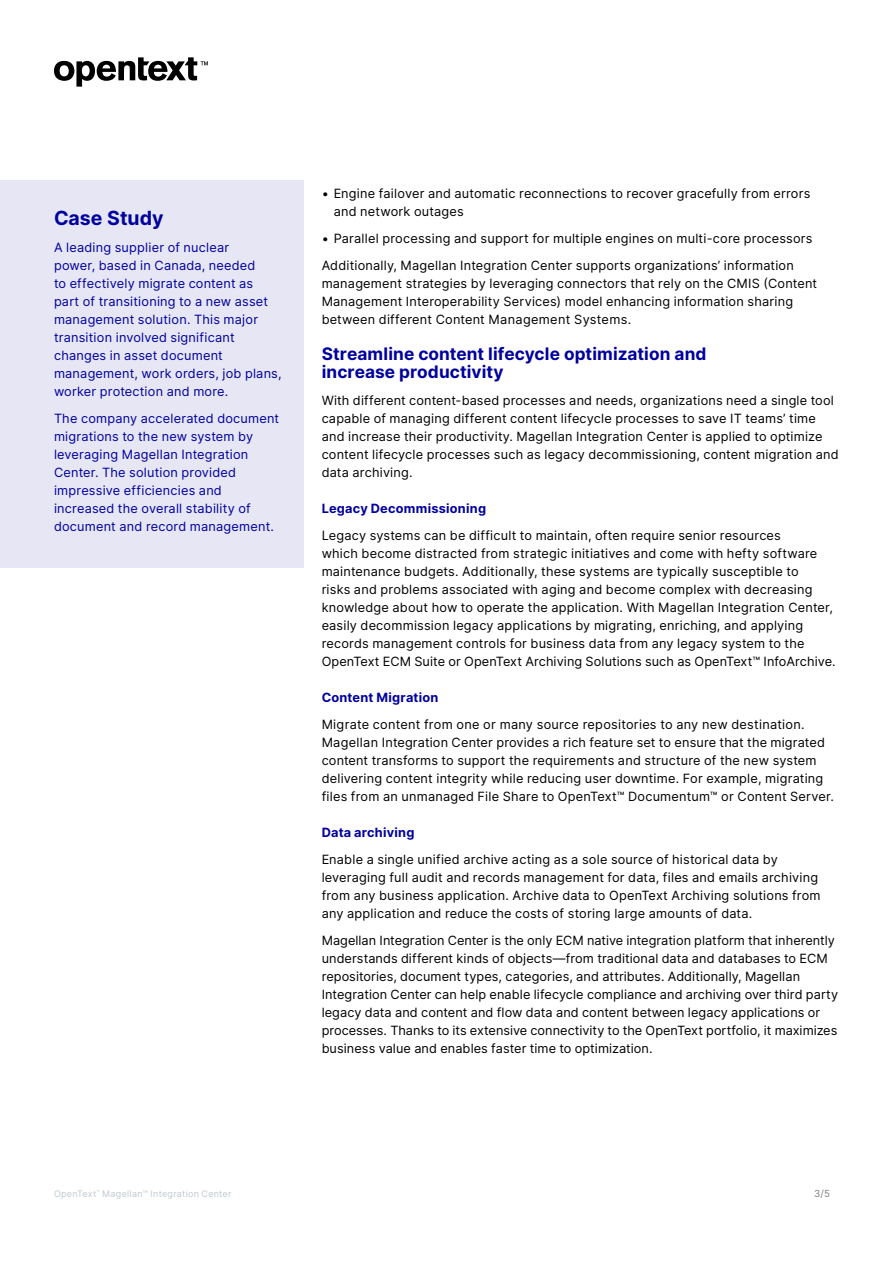
<style>
.page{position:relative;width:893px;height:1263px;background:#fff}
.page>*{position:absolute;margin:0;border:0;box-sizing:border-box;transform-origin:0 0}
.Sidebar_Header_-_ins{font:700 19.5px "Inter";color:#00009f}
.t1{font:700 17.25px/18px "Inter";letter-spacing:.005em;color:#00009f}
.Body{font:12.75px/18px "Inter";letter-spacing:.015em;color:#000}
.Sidebar_body{font:12.75px/18px "Inter";letter-spacing:.015em;color:#00009f}
.t2{font:700 12.75px "Inter";letter-spacing:.02em;color:#00009f}
.t3{font:9.75px "Inter";color:#808080}
.t4{font:9px "Inter";letter-spacing:.03em;color:#bfc9cf}
</style>
<div class="page">
<svg style="left:54px;top:57px;width:154px;height:30px"></svg>
<div style="left:0;top:180px;width:304px;height:387px;background:#e6e6f5"></div>
<p class="Sidebar_Header_-_ins" style="left:54px;top:204px;width:111px">Case Study</p>
<p class="Sidebar_body" style="left:54px;top:238px;width:229px">A leading supplier of nuclear<br>power, based in Canada, needed<br>to effectively migrate content as part of transitioning to a new asset management solution. This major transition involved significant changes in asset document management, work orders, job plans, worker protection and more.</p>
<p class="Sidebar_body" style="left:54px;top:409px;width:227px">The company accelerated document migrations to the new system by leveraging Magellan Integration<br>Center. The solution provided impressive efficiencies and increased the overall stability of document and record management.</p>
<p class="Body" style="left:334px;top:184px;width:478px;text-indent:-12px">• Engine failover and automatic reconnections to recover gracefully from errors and network outages</p>
<p class="Body" style="left:322px;top:229px;width:492px">• Parallel processing and support for multiple engines on multi-core processors</p>
<p class="Body" style="left:322px;top:256px;width:497px">Additionally, Magellan Integration Center supports organizations’ information management strategies by leveraging connectors that rely on the CMIS (Content Management Interoperability Services) model enhancing information sharing between different Content Management Systems.</p>
<h3 class="t1" style="left:322px;top:344px;width:386px">Streamline content lifecycle optimization and increase productivity</h3>
<p class="Body" style="left:322px;top:391px;width:519px">With different content-based processes and needs, organizations need a single tool capable of managing different content lifecycle processes to save IT teams’ time and increase their productivity. Magellan Integration Center is applied to optimize content lifecycle processes such as legacy decommissioning, content migration and data archiving.</p>
<h4 class="t2" style="left:322px;top:499px;width:166px">Legacy Decommissioning</h4>
<p class="Body" style="left:322px;top:526px;width:515px">Legacy systems can be difficult to maintain, often require senior resources<br>which become distracted from strategic initiatives and come with hefty software maintenance budgets. Additionally, these systems are typically susceptible to<br>risks and problems associated with aging and become complex with decreasing knowledge about how to operate the application. With Magellan Integration Center, easily decommission legacy applications by migrating, enriching, and applying records management controls for business data from any legacy system to the OpenText ECM Suite or OpenText Archiving Solutions such as OpenText™ InfoArchive.</p>
<h4 class="t2" style="left:322px;top:688px;width:118px">Content Migration</h4>
<p class="Body" style="left:322px;top:715px;width:514px">Migrate content from one or many source repositories to any new destination.<br>Magellan Integration Center provides a rich feature set to ensure that the migrated content transforms to support the requirements and structure of the new system delivering content integrity while reducing user downtime. For example, migrating files from an unmanaged File Share to OpenText™ Documentum™ or Content Server.</p>
<h4 class="t2" style="left:322px;top:823px;width:94px">Data archiving</h4>
<p class="Body" style="left:322px;top:850px;width:500px">Enable a single unified archive acting as a sole source of historical data by leveraging full audit and records management for data, files and emails archiving from any business application. Archive data to OpenText Archiving solutions from any application and reduce the costs of storing large amounts of data.</p>
<p class="Body" style="left:322px;top:931px;width:518px">Magellan Integration Center is the only ECM native integration platform that inherently understands different kinds of objects—from traditional data and databases to ECM repositories, document types, categories, and attributes. Additionally, Magellan Integration Center can help enable lifecycle compliance and archiving over third party legacy data and content and flow data and content between legacy applications or processes. Thanks to its extensive connectivity to the OpenText portfolio, it maximizes business value and enables faster time to optimization.</p>
<p class="t4" style="left:54px;top:1187px;width:179px">OpenText<sup>™</sup> Magellan™ Integration Center</p>
<p class="t3" style="left:814px;top:1186px;width:17px">3/5</p>
</div>
